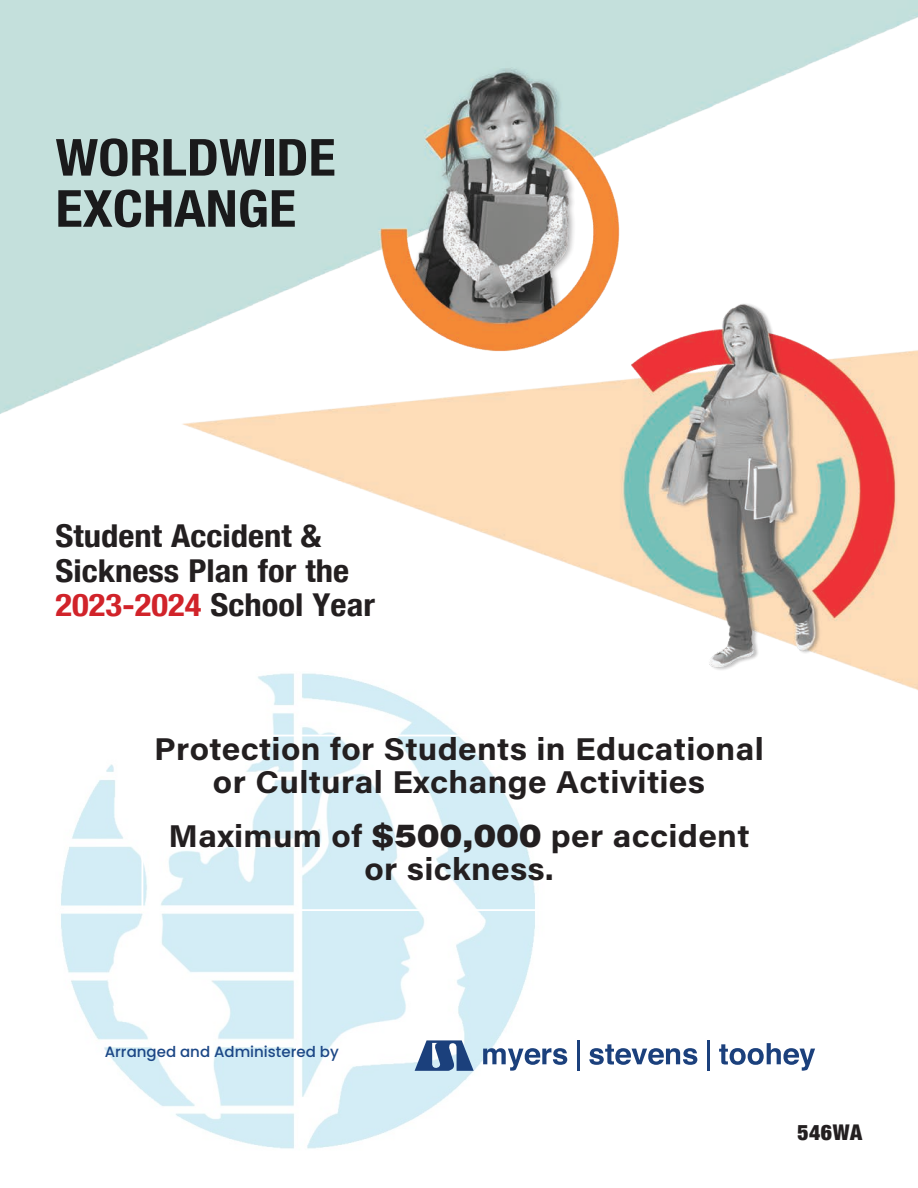
<style>
.page{position:relative;width:918px;height:1188px;background:#fff}
.page>*{position:absolute;margin:0;border:0;box-sizing:border-box;transform-origin:0 0}
.t1{font:700 condensed 51.15px "Helvetica Neue LT Com";color:#231f20;scale:1.1 1}
.t2{font:700 31.5px/33.5px "Acumin Pro";letter-spacing:.01em;color:#231f20;text-align:center;scale:1.06 1}
.t3{font:700 condensed 31.5px "Helvetica Neue LT Com";color:#231f20;scale:1.1 1}
.t4{font:900 condensed 21.6px "Helvetica Neue LT Com";letter-spacing:.025em;color:#231f20}
.t5{font:500 15px "Poppins";color:#1c4786}
.s1{color:#d1232a}
.s2{font-family:"Helvetica";font-weight:900}
</style>
<div class="page">
<img style="left:61px;top:708px;width:474px;height:441px">
<div style="left:141px;top:735px;width:636px;height:176px;border:2px solid #fff"></div>
<img style="left:0;top:0;width:918px;height:708px">
<svg style="left:415px;top:1040px;width:59px;height:31px;background:#6581a9"></svg>
<svg style="left:483px;top:1048px;width:84px;height:23px"></svg>
<hr style="left:577px;top:1040px;width:3px;height:31px;background:#1b407c">
<svg style="left:589px;top:1044px;width:108px;height:21px"></svg>
<hr style="left:707px;top:1040px;width:3px;height:31px;background:#1b407c">
<svg style="left:719px;top:1043px;width:96px;height:28px"></svg>
<p class="t1" style="left:56px;top:127px;width:256px">WORLDWIDE</p>
<p class="t1" style="left:56px;top:178px;width:220px">EXCHANGE</p>
<p class="t3" style="left:56px;top:517px;width:243px">Student Accident &amp;</p>
<p class="t3" style="left:56px;top:552px;width:268px">Sickness Plan for the</p>
<p class="t3" style="left:56px;top:586px;width:292px"><span class="s1">2023-2024</span> School Year</p>
<p class="t2" style="left:154px;top:731px;width:577px">Protection for Students in Educational or Cultural Exchange Activities</p>
<p class="t2" style="left:168px;top:818px;width:550px">Maximum of <span class="s2">$500,000</span> per accident or sickness.</p>
<p class="t5" style="left:105px;top:1043px;width:236px">Arranged and Administered by</p>
<p class="t4" style="left:797px;top:1119px;width:66px">546WA</p>
</div>
